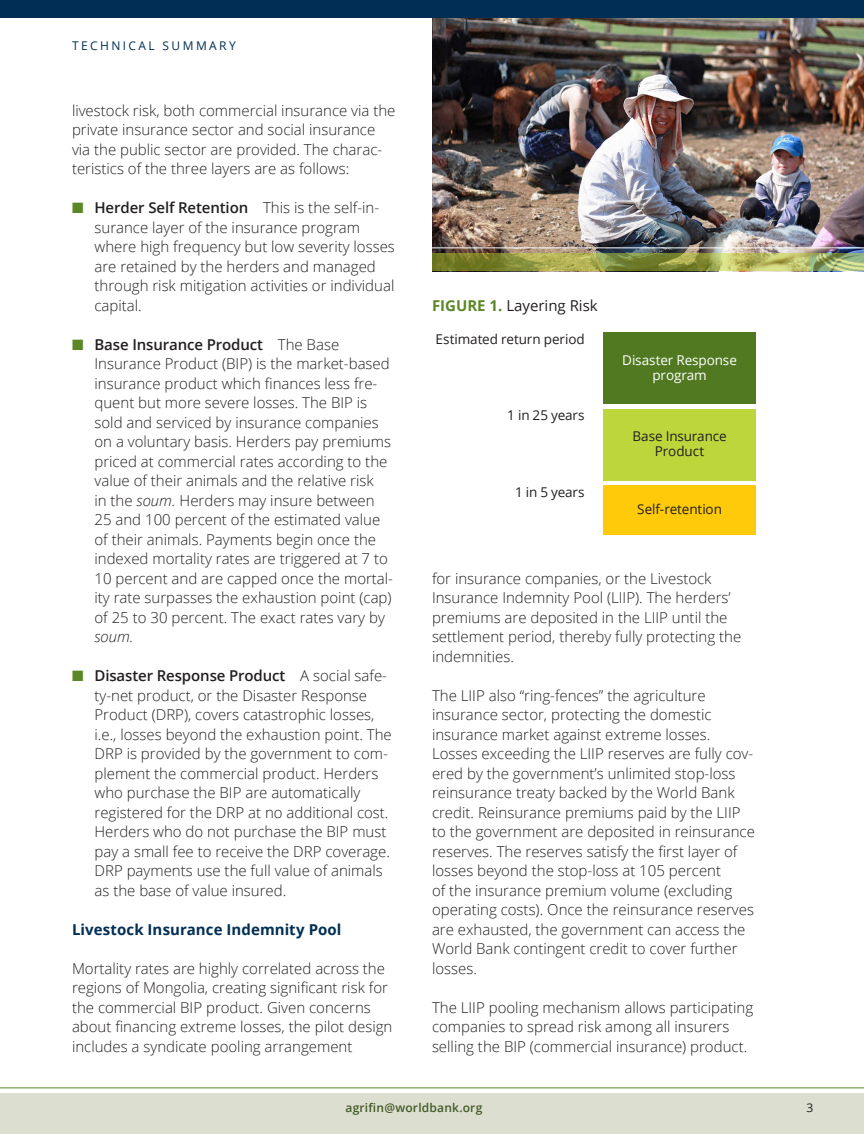
<style>
.page{position:relative;width:864px;height:1134px;background:#fff}
.page>*{position:absolute;margin:0;border:0;box-sizing:border-box;transform-origin:0 0}
.body{font:300 15px/19.5px "Open Sans";color:#231f20}
.subhead{font:700 15px "Open Sans";letter-spacing:.005em;color:#002e54}
.t1{font:15px "Open Sans";color:#231f20}
.t2{font:13.5px/15px "Open Sans";letter-spacing:-.01em;color:#231f20;text-align:center}
.t3{font:13.5px/15px "Open Sans";letter-spacing:-.01em;color:#fff;text-align:center}
.t4{font:600 12px "Open Sans";letter-spacing:.015em;color:#425b29}
.t5{font:12px "Open Sans";letter-spacing:.2em;color:#002e54}
.t6{font:12px "Open Sans";color:#231f20}
.s1{color:#5c8727}
.s2{font-weight:600}
.s3{font-style:italic}
.s4{font-weight:700;color:#5c8727}
</style>
<div class="page">
<div style="left:0;top:1094px;width:864px;height:40px;background:#dcdecf"></div>
<hr style="left:0;top:1088px;width:864px;height:1px;background:#5c8727">
<div style="left:0;top:0;width:864px;height:18px;background:#002e54"></div>
<img style="left:432px;top:18px;width:432px;height:236px">
<img style="left:432px;top:254px;width:432px;height:18px">
<hr style="left:432px;top:248px;width:432px;height:1px;background:#fff">
<div style="left:603px;top:332px;width:153px;height:72px;background:#507921"></div>
<div style="left:603px;top:409px;width:153px;height:72px;background:#bdd63c"></div>
<div style="left:603px;top:485px;width:153px;height:50px;background:#feca0a"></div>
<p class="t5" style="left:72px;top:37px;width:165px">TECHNICAL SUMMARY</p>
<p class="body" style="left:72px;top:100px;width:325px">livestock risk, both commercial insurance via the private insurance sector and social insurance via the public sector are provided. The charac&shy;teristics of the three layers are as follows:</p>
<p class="body" style="left:94px;top:197px;width:302px;text-indent:-22px"><span class="s1">■</span> <span class="s2">Herder Self Retention</span> This is the self-in&shy;surance layer of the insurance program where high frequency but low severity losses are retained by the herders and managed through risk mitigation activities or individual capital.</p>
<p class="body" style="left:94px;top:334px;width:300px;text-indent:-22px"><span class="s1">■</span> <span class="s2">Base Insurance Product</span> The Base Insurance Product (BIP) is the market-based insurance product which finances less fre&shy;quent but more severe losses. The BIP is sold and serviced by insurance companies on a voluntary basis. Herders pay premiums priced at commercial rates according to the value of their animals and the relative risk<br>in the <span class="s3">soum.</span> Herders may insure between 25 and 100 percent of the estimated value of their animals. Payments begin once the indexed mortality rates are triggered at 7 to 10 percent and are capped once the mortal&shy;ity rate surpasses the exhaustion point (cap) of 25 to 30 percent. The exact rates vary by <span class="s3">soum.</span></p>
<p class="body" style="left:94px;top:665px;width:299px;text-indent:-22px"><span class="s1">■</span> <span class="s2">Disaster Response Product</span> A social safe&shy;ty-net product, or the Disaster Response Product (DRP), covers catastrophic losses, i.e., losses beyond the exhaustion point. The DRP is provided by the government to com&shy;plement the commercial product. Herders who purchase the BIP are automatically registered for the DRP at no additional cost.<br>Herders who do not purchase the BIP must pay a small fee to receive the DRP coverage.<br>DRP payments use the full value of animals as the base of value insured.</p>
<p class="subhead" style="left:72px;top:918px;width:271px">Livestock Insurance Indemnity Pool</p>
<p class="body" style="left:72px;top:958px;width:322px">Mortality rates are highly correlated across the regions of Mongolia, creating significant risk for the commercial BIP product. Given concerns about financing extreme losses, the pilot design includes a syndicate pooling arrangement</p>
<p class="t1" style="left:432px;top:295px;width:167px"><span class="s4">FIGURE 1.</span> Layering Risk</p>
<p class="t2" style="left:436px;top:331px;width:151px">Estimated return period</p>
<p class="t2" style="left:507px;top:408px;width:79px">1 in 25 years</p>
<p class="t2" style="left:515px;top:484px;width:71px">1 in 5 years</p>
<p class="t3" style="left:622px;top:352px;width:116px">Disaster Response program</p>
<p class="t2" style="left:633px;top:428px;width:96px">Base Insurance<br>Product</p>
<p class="t2" style="left:637px;top:501px;width:86px">Self-retention</p>
<p class="body" style="left:432px;top:568px;width:311px">for insurance companies, or the Livestock Insurance Indemnity Pool (LIIP). The herders’ premiums are deposited in the LIIP until the settlement period, thereby fully protecting the indemnities.</p>
<p class="body" style="left:432px;top:685px;width:324px">The LIIP also “ring-fences” the agriculture insurance sector, protecting the domestic insurance market against extreme losses.<br>Losses exceeding the LIIP reserves are fully cov&shy;ered by the government’s unlimited stop-loss reinsurance treaty backed by the World Bank credit. Reinsurance premiums paid by the LIIP to the government are deposited in reinsurance reserves. The reserves satisfy the first layer of losses beyond the stop-loss at 105 percent<br>of the insurance premium volume (excluding operating costs). Once the reinsurance reserves are exhausted, the government can access the World Bank contingent credit to cover further losses.</p>
<p class="body" style="left:432px;top:997px;width:323px">The LIIP pooling mechanism allows participating companies to spread risk among all insurers selling the BIP (commercial insurance) product.</p>
<p class="t4" style="left:346px;top:1099px;width:138px">agrifin@worldbank.org</p>
<p class="t6" style="left:807px;top:1099px;width:8px">3</p>
</div>
